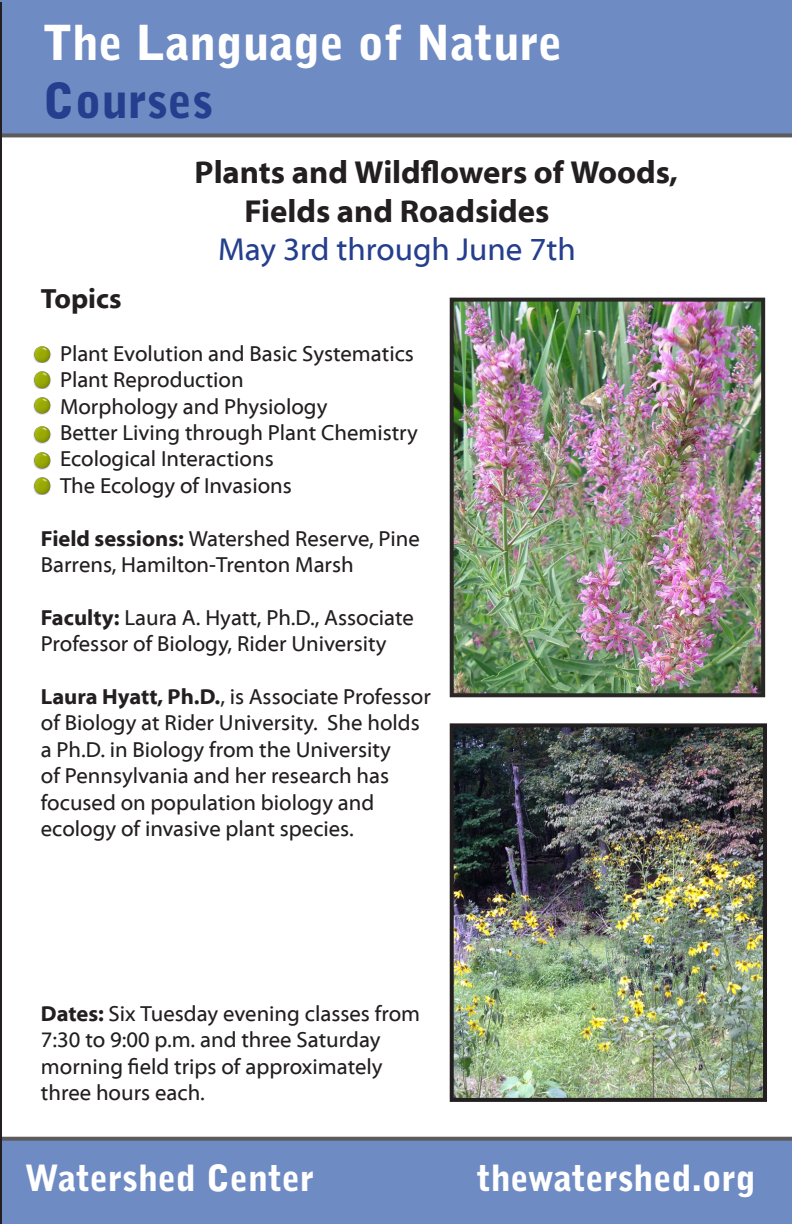
<style>
.page{position:relative;width:792px;height:1224px;background:#fff}
.page>*{position:absolute;margin:0;border:0;box-sizing:border-box;transform-origin:0 0}
.t1{font:900 48px "Bell Gothic Std";color:#fff}
.t2{font:900 48px "Bell Gothic Std";color:#253f8e}
.t3{font:900 36px "Bell Gothic Std";color:#fff}
.t4{font:700 32px "Myriad Web Pro";color:#231f20}
.t5{font:32px "Myriad Web Pro";color:#253f8e}
.t6{font:700 28px "Myriad Web Pro";color:#231f20}
.t7{font:22px/26.4px "Myriad Web Pro";color:#231f20}
.s1{font-weight:700}
</style>
<div class="page">
<img style="left:455px;top:303px;width:305px;height:389px">
<div style="left:450px;top:298px;width:315px;height:399px;border:4px solid #231f20"></div>
<img style="left:455px;top:728px;width:307px;height:369px">
<div style="left:450px;top:723px;width:317px;height:379px;border:4px solid #231f20"></div>
<div style="left:0;top:0;width:792px;height:137px;background:#6f8bc3"></div>
<div style="left:2px;top:1137px;width:790px;height:87px;background:#6f8bc3"></div>
<hr style="left:0;top:2px;width:2px;height:1222px;background:#231f20">
<img style="left:33px;top:346px;width:18px;height:17px">
<img style="left:33px;top:371px;width:18px;height:18px">
<img style="left:33px;top:397px;width:18px;height:18px">
<img style="left:33px;top:477px;width:18px;height:18px">
<img style="left:33px;top:426px;width:18px;height:17px">
<img style="left:33px;top:452px;width:18px;height:17px">
<p class="t1" style="left:43px;top:15px;width:521px">The Language of Nature</p>
<p class="t2" style="left:43px;top:72px;width:172px">Courses</p>
<p class="t4" style="left:195px;top:155px;width:485px">Plants and Wildflowers of Woods,</p>
<p class="t4" style="left:244px;top:194px;width:307px">Fields and Roadsides</p>
<p class="t5" style="left:218px;top:232px;width:359px">May 3rd through June 7th</p>
<p class="t6" style="left:41px;top:283px;width:82px">Topics</p>
<p class="t7" style="left:60px;top:341px;width:355px">Plant Evolution and Basic Systematics</p>
<p class="t7" style="left:60px;top:367px;width:185px">Plant Reproduction</p>
<p class="t7" style="left:60px;top:393px;width:269px">Morphology and Physiology</p>
<p class="t7" style="left:60px;top:420px;width:359px">Better Living through Plant Chemistry</p>
<p class="t7" style="left:60px;top:446px;width:215px">Ecological Interactions</p>
<p class="t7" style="left:60px;top:473px;width:233px">The Ecology of Invasions</p>
<p class="t7" style="left:41px;top:525px;width:381px"><span class="s1">Field sessions:</span> Watershed Reserve, Pine<br>Barrens, Hamilton-Trenton Marsh</p>
<p class="t7" style="left:41px;top:605px;width:375px"><span class="s1">Faculty:</span> Laura A. Hyatt, Ph.D., Associate<br>Professor of Biology, Rider University</p>
<p class="t7" style="left:41px;top:684px;width:392px"><span class="s1">Laura Hyatt, Ph.D.</span>, is Associate Professor of Biology at Rider University. She holds a Ph.D. in Biology from the University<br>of Pennsylvania and her research has focused on population biology and ecology of invasive plant species.</p>
<p class="t7" style="left:41px;top:1001px;width:381px"><span class="s1">Dates:</span> Six Tuesday evening classes from</p>
<p class="t7" style="left:41px;top:1027px;width:343px;text-align:justify">7:30 to 9:00 p.m. and three Saturday morning field trips of approximately three hours each.</p>
<p class="t3" style="left:25px;top:1157px;width:291px">Watershed Center</p>
<p class="t3" style="left:477px;top:1157px;width:280px">thewatershed.org</p>
</div>
